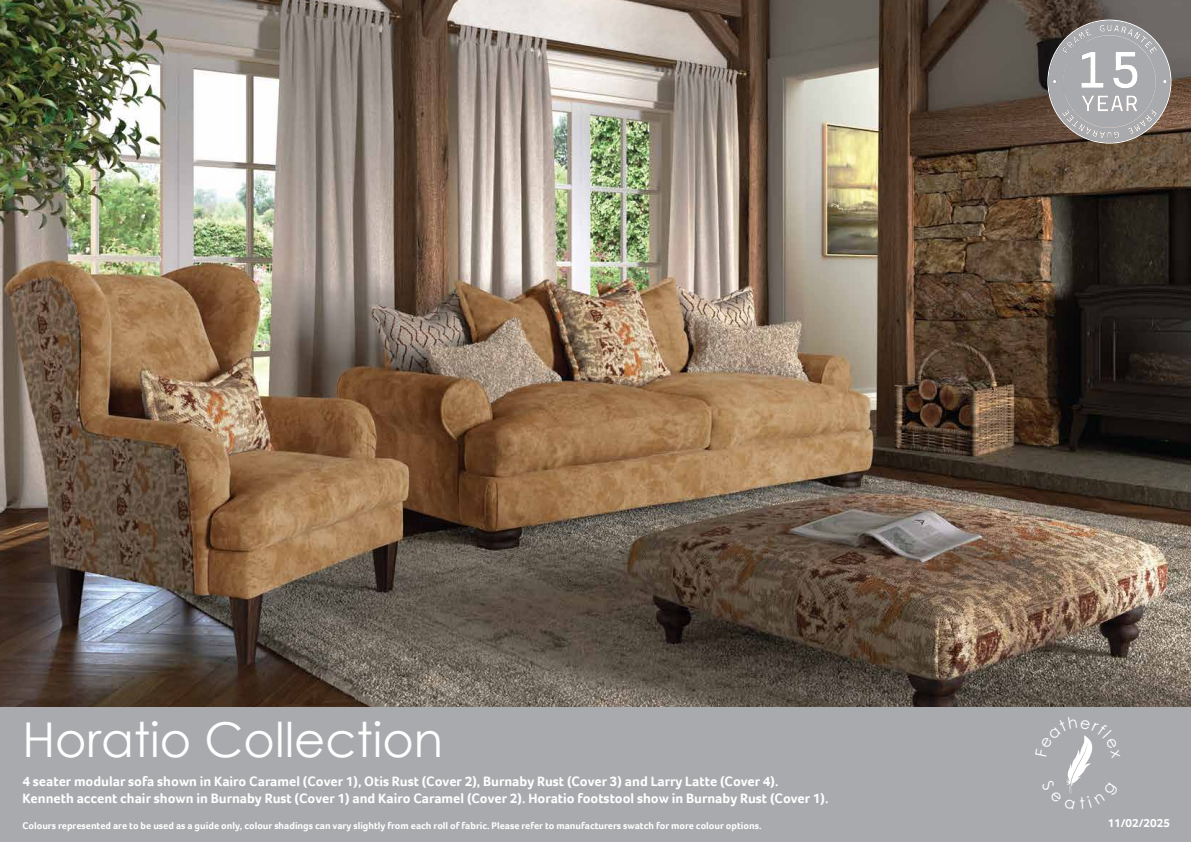
<style>
.page{position:relative;width:1191px;height:842px;background:#fff}
.page>*{position:absolute;margin:0;border:0;box-sizing:border-box;transform-origin:0 0}
.t1{font:48px "Century Gothic";color:#fff}
.t2{font:700 14px/16.8px "Foco";color:#fff}
.t3{font:700 12px "Foco";color:#fff}
.t4{font:700 10px "Foco";color:#fff}
</style>
<div class="page">
<img style="left:0;top:0;width:1191px;height:708px">
<div style="left:0;top:708px;width:1191px;height:134px;background:#a8aaad"></div>
<svg style="left:1047px;top:20px;width:124px;height:124px;background:#9f9d9c"></svg>
<svg style="left:1066px;top:735px;width:27px;height:59px"></svg>
<h1 class="t1" style="left:22px;top:706px;width:422px">Horatio Collection</h1>
<p class="t2" style="left:22px;top:772px;width:807px">4 seater modular sofa shown in Kairo Caramel (Cover 1), Otis Rust (Cover 2), Burnaby Rust (Cover 3) and Larry Latte (Cover 4).<br>Kenneth accent chair shown in Burnaby Rust (Cover 1) and Kairo Caramel (Cover 2). Horatio footstool show in Burnaby Rust (Cover 1).</p>
<p class="t4" style="left:22px;top:819px;width:740px">Colours represented are to be used as a guide only, colour shadings can vary slightly from each roll of fabric. Please refer to manufacturers swatch for more colour options.</p>
<p class="t3" style="left:1107px;top:815px;width:64px">11/02/2025</p>
</div>
